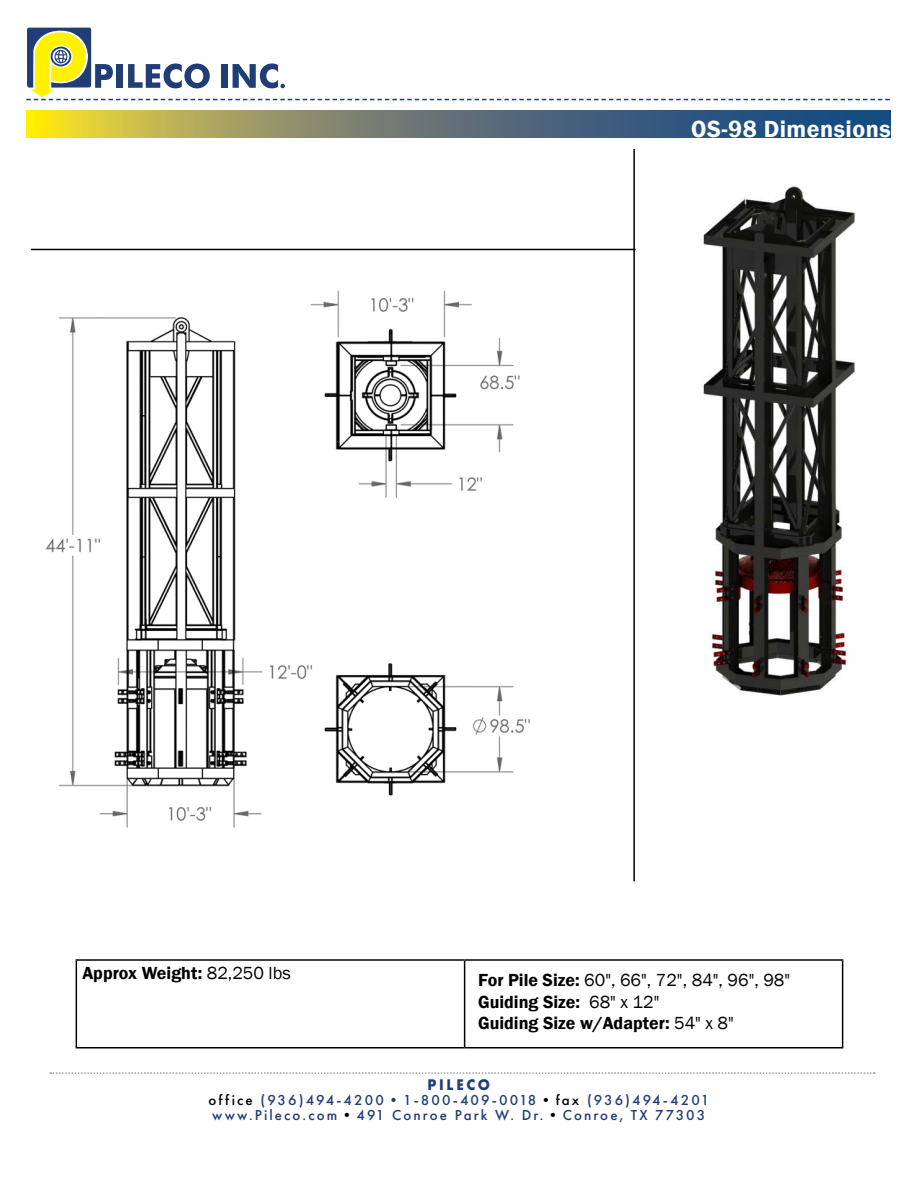
<style>
.page{position:relative;width:918px;height:1188px;background:#fff}
.page>*{position:absolute;margin:0;border:0;box-sizing:border-box;transform-origin:0 0}
.t1{font:600 24px "Franklin Gothic";letter-spacing:.02em;color:#fff}
.t2{font:600 18px/21.6px "Franklin Gothic";color:#000}
.t3{font:700 16.05px "Futura PT";letter-spacing:.18em;color:#203d76;scale:.93 1}
.t4{font:500 15px/15px "Futura PT";letter-spacing:.14em;color:#203d76}
.s1{font-weight:400}
.s2{color:#000}
</style>
<div class="page">
<svg style="left:50px;top:1072px;width:825px;height:2px"></svg>
<svg style="left:26px;top:110px;width:865px;height:27px;background:#6e7e6b"></svg>
<hr style="left:633px;top:149px;width:2px;height:732px;background:#000">
<hr style="left:31px;top:249px;width:605px;height:1px;background:#000">
<img style="left:45px;top:290px;width:485px;height:538px">
<img style="left:703px;top:186px;width:152px;height:510px">
<hr style="left:76px;top:959px;width:389px;height:2px;background:#000">
<hr style="left:76px;top:961px;width:1px;height:86px;background:#000">
<hr style="left:465px;top:959px;width:378px;height:2px;background:#000">
<hr style="left:464px;top:961px;width:1px;height:86px;background:#000">
<hr style="left:842px;top:961px;width:1px;height:86px;background:#000">
<hr style="left:76px;top:1047px;width:389px;height:1px;background:#000">
<hr style="left:465px;top:1047px;width:378px;height:1px;background:#000">
<svg style="left:26px;top:28px;width:864px;height:72px"></svg>
<h1 class="t1" style="left:691px;top:114px;width:201px">OS-98 Dimensions</h1>
<p class="t2" style="left:82px;top:962px;width:210px">Approx Weight: <span class="s1">82,250 lbs</span></p>
<p class="t2" style="left:478px;top:970px;width:314px">For Pile Size: <span class="s1">60", 66", 72", 84", 96", 98"<br></span>Guiding Size: <span class="s1">68" x 12"<br></span>Guiding Size w/Adapter: <span class="s1">54" x 8"</span></p>
<p class="t3" style="left:428px;top:1074px;width:69px">PILECO</p>
<p class="t4" style="left:209px;top:1092px;width:502px"><span class="s2">office</span> (936)494-4200•1-800-409-0018<span class="s2">•fax</span> (936)494-4201 www.Pileco.com<span class="s2">•</span>491 Conroe Park W. Dr.<span class="s2">•</span>Conroe, TX 77303</p>
</div>
